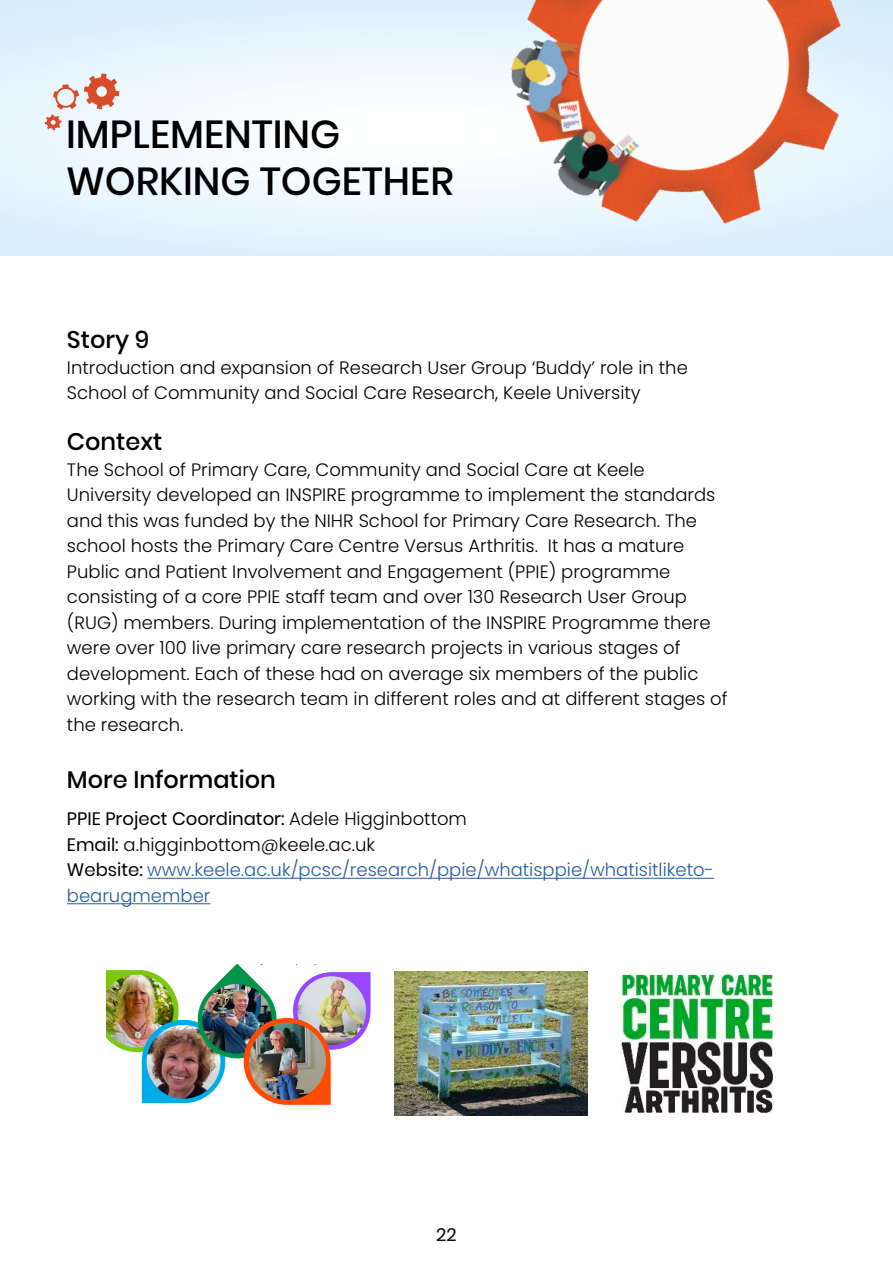
<style>
.page{position:relative;width:893px;height:1263px;background:#fff}
.page>*{position:absolute;margin:0;border:0;box-sizing:border-box;transform-origin:0 0}
.t1{font:500 39px/46.8px "Poppins";color:#000}
.t2{font:500 24px "Poppins";color:#000}
.t3{font:300 18px/25.5px "Poppins";color:#000}
.t4{font:300 18px/25.5px "Poppins";color:#275b9b}
.t5{font:18px "Poppins";color:#000}
.s1{font-weight:400;color:#000}
.s2{color:#000}
</style>
<div class="page">
<hr style="left:147px;top:878px;width:567px;height:1px;background:#275b9b">
<hr style="left:67px;top:903px;width:143px;height:1px;background:#275b9b">
<svg style="left:45px;top:73px;width:74px;height:57px"></svg>
<img style="left:106px;top:964px;width:265px;height:141px">
<img style="left:395px;top:971px;width:193px;height:145px">
<img style="left:616px;top:971px;width:158px;height:142px">
<img style="left:389px;top:0;width:504px;height:256px">
<h1 class="t1" style="left:66px;top:111px;width:389px">IMPLEMENTING<br>WORKING TOGETHER</h1>
<h2 class="t2" style="left:67px;top:326px;width:84px">Story 9</h2>
<p class="t3" style="left:67px;top:355px;width:622px">Introduction and expansion of Research User Group ‘Buddy’ role in the<br>School of Community and Social Care Research, Keele University</p>
<h2 class="t2" style="left:67px;top:428px;width:97px">Context</h2>
<p class="t3" style="left:67px;top:457px;width:662px">The School of Primary Care, Community and Social Care at Keele University developed an INSPIRE programme to implement the standards and this was funded by the NIHR School for Primary Care Research. The school hosts the Primary Care Centre Versus Arthritis. It has a mature Public and Patient Involvement and Engagement (PPIE) programme consisting of a core PPIE staff team and over 130 Research User Group (RUG) members. During implementation of the INSPIRE Programme there were over 100 live primary care research projects in various stages of development. Each of these had on average six members of the public working with the research team in different roles and at different stages of the research.</p>
<h2 class="t2" style="left:67px;top:766px;width:210px">More Information</h2>
<p class="t4" style="left:67px;top:806px;width:648px"><span class="s1">PPIE Project Coordinator:</span> <span class="s2">Adele Higginbottom<br></span><span class="s1">Email:</span> <span class="s2">a.higginbottom@keele.ac.uk<br></span><span class="s1">Website:</span> www.keele.ac.uk/pcsc/research/ppie/whatisppie/whatisitliketo&shy;bearugmember</p>
<p class="t5" style="left:436px;top:1224px;width:22px">22</p>
</div>
